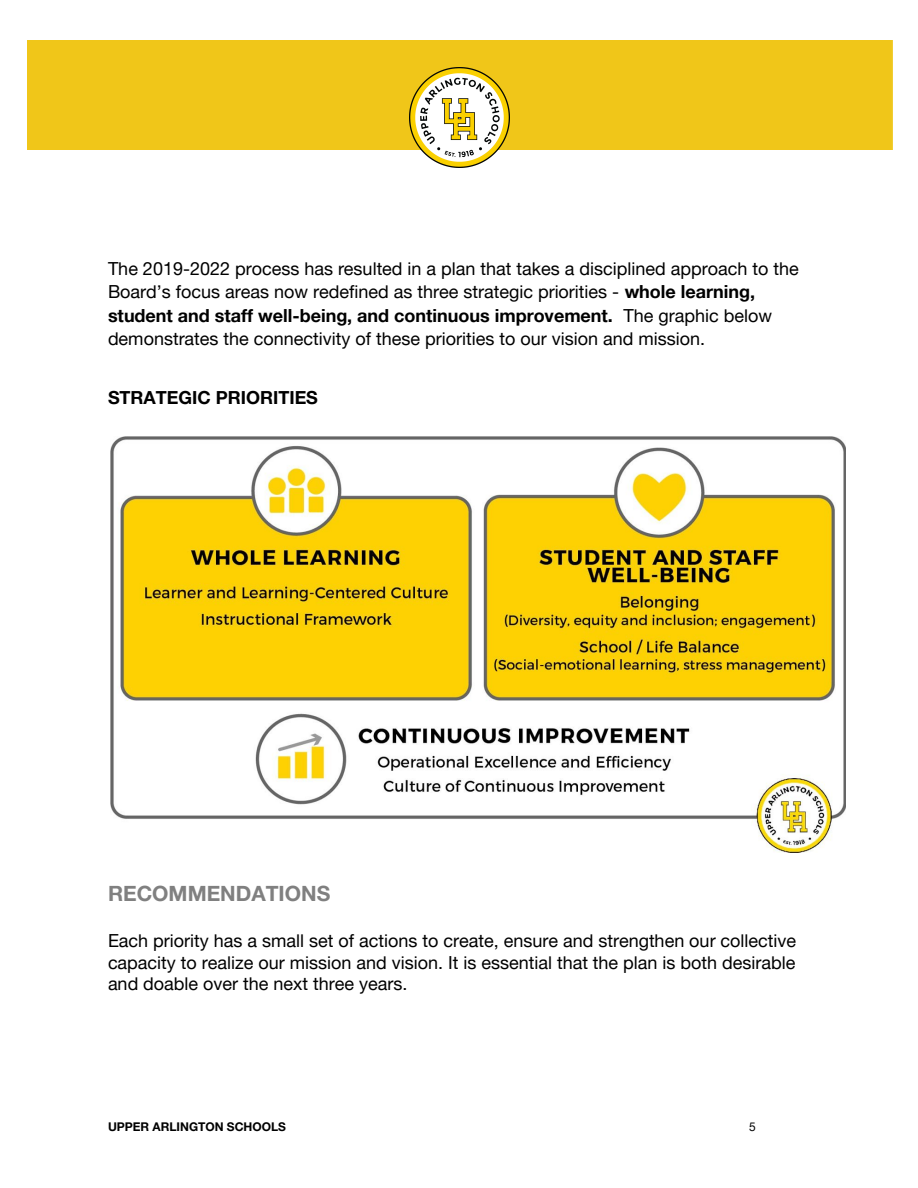
<style>
.page{position:relative;width:918px;height:1188px;background:#fff}
.page>*{position:absolute;margin:0;border:0;box-sizing:border-box;transform-origin:0 0}
.t1{font:700 21px "Helvetica Neue";color:#808080}
.t2{font:18px/23.7px "Helvetica Neue";color:#000}
.t3{font:700 18px "Helvetica Neue";color:#000}
.t4{font:700 12px "Helvetica Neue";color:#000}
.t5{font:12px "Helvetica Neue";color:#000}
.s1{font-weight:700}
</style>
<div class="page">
<img style="left:110px;top:436px;width:736px;height:417px">
<div style="left:27px;top:40px;width:865px;height:110px;background:#f0c619"></div>
<img style="left:410px;top:68px;width:100px;height:100px">
<p class="t2" style="left:108px;top:256px;width:692px">The 2019-2022 process has resulted in a plan that takes a disciplined approach to the Board’s focus areas now redefined as three strategic priorities - <span class="s1">whole learning, student and staff well-being, and continuous improvement.</span> The graphic below demonstrates the connectivity of these priorities to our vision and mission.</p>
<p class="t3" style="left:108px;top:386px;width:211px">STRATEGIC PRIORITIES</p>
<p class="t1" style="left:108px;top:881px;width:224px">RECOMMENDATIONS</p>
<p class="t2" style="left:108px;top:930px;width:690px;line-height:21.3px;text-align:justify">Each priority has a small set of actions to create, ensure and strengthen our collective capacity to realize our mission and vision. It is essential that the plan is both desirable and doable over the next three years.</p>
<p class="t4" style="left:108px;top:1119px;width:180px">UPPER ARLINGTON SCHOOLS</p>
<p class="t5" style="left:749px;top:1119px;width:8px">5</p>
</div>
